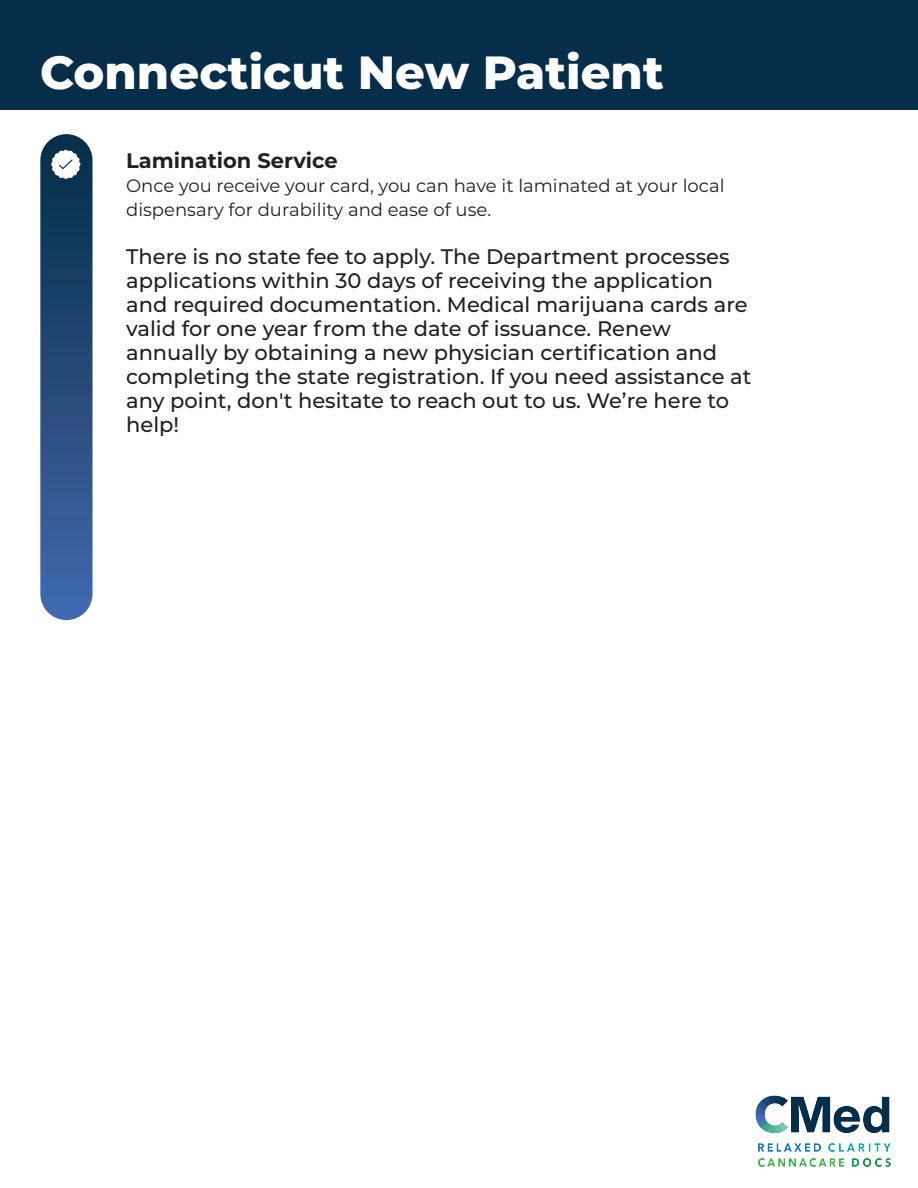
<style>
.page{position:relative;width:918px;height:1188px;background:#fff}
.page>*{position:absolute;margin:0;border:0;box-sizing:border-box;transform-origin:0 0}
.t1{font:800 46.5px "Montserrat";color:#fff}
.t2{font:500 21px/24px "Montserrat";color:#231f20}
.t3{font:700 21px "Montserrat";color:#231f20}
.t4{font:18px/24px "Montserrat";color:#231f20}
</style>
<div class="page">
<div style="left:40px;top:134px;width:53px;height:486px;background:linear-gradient(to bottom,#052d46,#4469ae);border-radius:26px"></div>
<img style="left:755px;top:1095px;width:135px;height:39px">
<img style="left:758px;top:1143px;width:132px;height:9px">
<img style="left:758px;top:1158px;width:132px;height:8px">
<div style="left:0;top:0;width:918px;height:110px;background:#062d49"></div>
<svg style="left:51px;top:150px;width:29px;height:29px"></svg>
<h1 class="t1" style="left:40px;top:38px;width:625px">Connecticut New Patient</h1>
<p class="t3" style="left:126px;top:146px;width:213px">Lamination Service</p>
<p class="t4" style="left:126px;top:173px;width:600px">Once you receive your card, you can have it laminated at your local dispensary for durability and ease of use.</p>
<p class="t2" style="left:126px;top:244px;width:627px">There is no state fee to apply. The Department processes applications within 30 days of receiving the application and required documentation. Medical marijuana cards are valid for one year from the date of issuance. Renew annually by obtaining a new physician certification and completing the state registration. If you need assistance at any point, don't hesitate to reach out to us. We’re here to help!</p>
</div>
